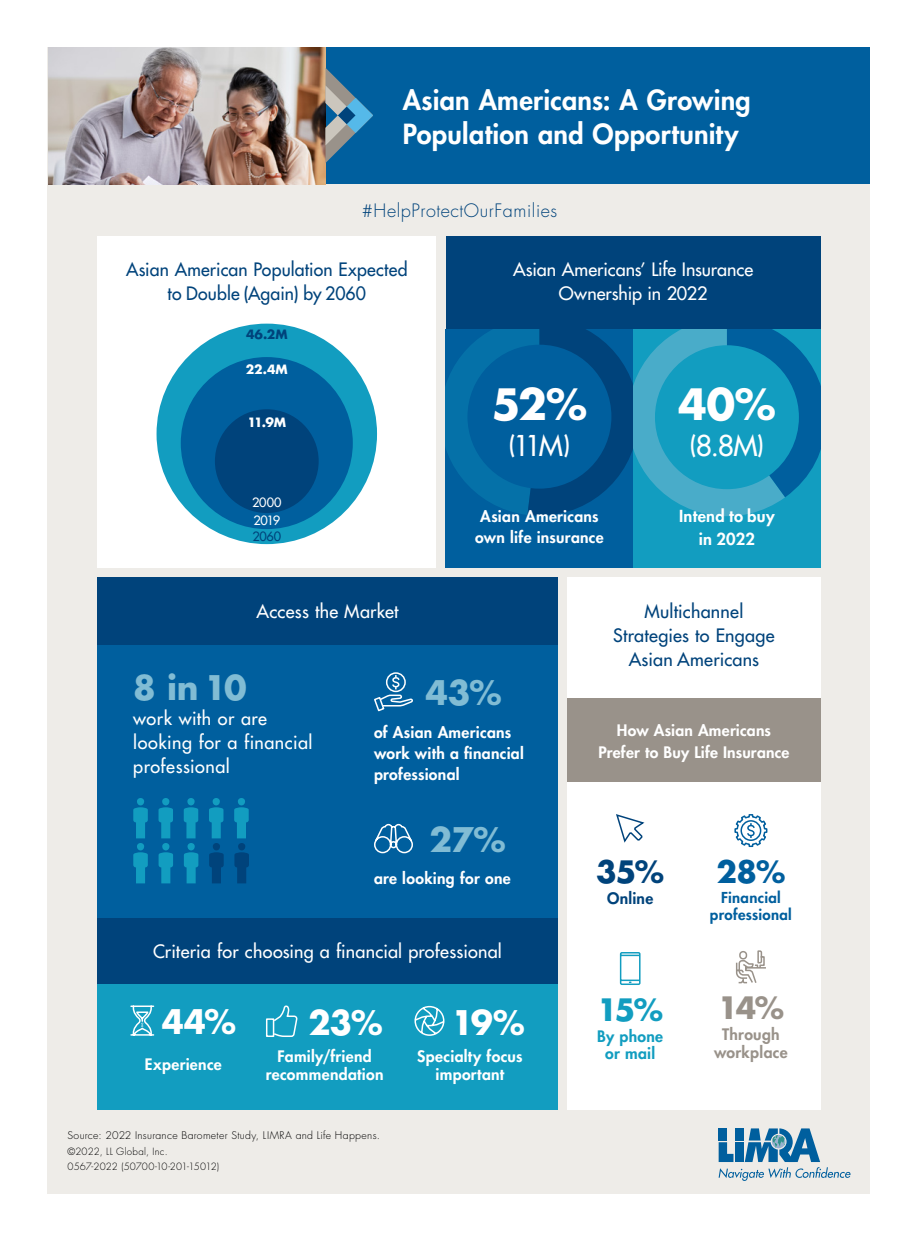
<style>
.page{position:relative;width:918px;height:1242px;background:#fff}
.page>*{position:absolute;margin:0;border:0;box-sizing:border-box;transform-origin:0 0}
.t1{font:700 42px "Futura Std";color:#fff}
.t2{font:700 33px "Futura Std";letter-spacing:-.015em;color:#81bcd4}
.t3{font:700 33px "Futura Std";color:#fff}
.t4{font:700 30px "Futura Std";color:#00437b}
.t5{font:700 30px "Futura Std";color:#129dc0}
.t6{font:700 30px "Futura Std";color:#99928a}
.t7{font:700 30px "Futura Std";color:#005f9e}
.t8{font:500 27.9px "Futura Std";color:#fff}
.t9{font:800 27px/34.5px "Futura Std";letter-spacing:.015em;color:#fff}
.t10{font:500 18px/24px "Futura Std";letter-spacing:.015em;color:#fff}
.t11{font:500 18px/24px "Futura Std";letter-spacing:.01em;color:#00437b;text-align:center}
.t12{font:500 18px/24px "Futura Std";letter-spacing:-.005em;color:#fff;text-align:center}
.t13{font:300 18px "Futura Std";letter-spacing:.03em;color:#00437b}
.t14{font:800 16.2px/22.5px "Futura Std";letter-spacing:.02em;color:#fff;text-align:center}
.t15{font:800 15.45px/21px "Futura Std";letter-spacing:.015em;color:#fff;text-align:center}
.t16{font:800 15.45px/18px "Futura Std";letter-spacing:.02em;color:#99928a;text-align:center}
.t17{font:800 15.45px/16.5px "Futura Std";letter-spacing:.02em;color:#129dc0;text-align:center}
.t18{font:800 15.45px "Futura Std";letter-spacing:.015em;color:#00437b}
.t19{font:800 14.7px/16.5px "Futura Std";letter-spacing:.015em;color:#005f9e;text-align:center}
.t20{font:700 12.45px "Futura Std";letter-spacing:-.015em;color:#fff}
.t21{font:500 12.45px/17.7px "Futura Std";letter-spacing:-.02em;color:#fff}
.t22{font:700 12.45px "Futura Std";color:#00437b}
.t23{font:500 12.45px "Futura Std";color:#00437b}
.t24{font:300 10.35px "Futura Std";letter-spacing:.03em;color:#000}
.t25{font:300 9.75px/15px "Futura Std";letter-spacing:.015em;color:#000}
.s1{font-size:23.55px}
</style>
<div class="page">
<div style="left:48px;top:48px;width:822px;height:1146px;background:#eeece8"></div>
<svg style="left:719px;top:1128px;width:132px;height:53px"></svg>
<div style="left:287px;top:48px;width:583px;height:136px;background:#005f9e"></div>
<img style="left:48px;top:48px;width:278px;height:136px">
<svg style="left:325px;top:68px;width:48px;height:95px"></svg>
<div style="left:446px;top:236px;width:375px;height:332px;background:#00437b"></div>
<div style="left:446px;top:329px;width:187px;height:239px;background:#005f9e"></div>
<div style="left:633px;top:329px;width:188px;height:239px;background:#129dc0"></div>
<svg style="left:446px;top:329px;width:375px;height:188px"></svg>
<div style="left:97px;top:236px;width:339px;height:332px;background:#fff"></div>
<div style="left:567px;top:577px;width:254px;height:533px;background:#fff"></div>
<div style="left:157px;top:324px;width:220px;height:220px;background:#129dc0;border-radius:50%"></div>
<div style="left:181px;top:357px;width:172px;height:172px;background:#005f9e;border-radius:50%"></div>
<div style="left:215px;top:409px;width:104px;height:104px;background:#00437b;border-radius:50%"></div>
<div style="left:97px;top:577px;width:461px;height:533px;background:#005f9e"></div>
<div style="left:97px;top:979px;width:461px;height:131px;background:#129dc0"></div>
<div style="left:386px;top:672px;width:20px;height:20px;border:2px solid #fff;border-radius:50%"></div>
<svg style="left:374px;top:675px;width:39px;height:37px"></svg>
<svg style="left:374px;top:823px;width:39px;height:31px"></svg>
<div style="left:97px;top:577px;width:461px;height:68px;background:#00437b"></div>
<svg style="left:133px;top:852px;width:15px;height:31px"></svg>
<div style="left:137px;top:843px;width:7px;height:7px;background:#129dc0;border-radius:50%"></div>
<svg style="left:159px;top:852px;width:14px;height:31px"></svg>
<div style="left:162px;top:843px;width:7px;height:7px;background:#129dc0;border-radius:50%"></div>
<svg style="left:184px;top:852px;width:14px;height:31px"></svg>
<div style="left:188px;top:843px;width:7px;height:7px;background:#129dc0;border-radius:50%"></div>
<svg style="left:209px;top:852px;width:15px;height:31px"></svg>
<div style="left:213px;top:843px;width:7px;height:7px;background:#00437b;border-radius:50%"></div>
<svg style="left:234px;top:852px;width:15px;height:31px"></svg>
<div style="left:238px;top:843px;width:7px;height:7px;background:#00437b;border-radius:50%"></div>
<svg style="left:133px;top:807px;width:15px;height:31px"></svg>
<div style="left:137px;top:798px;width:7px;height:7px;background:#129dc0;border-radius:50%"></div>
<svg style="left:159px;top:807px;width:14px;height:31px"></svg>
<div style="left:162px;top:798px;width:7px;height:7px;background:#129dc0;border-radius:50%"></div>
<svg style="left:184px;top:807px;width:14px;height:31px"></svg>
<div style="left:187px;top:798px;width:8px;height:7px;background:#129dc0;border-radius:50%"></div>
<svg style="left:209px;top:807px;width:14px;height:31px"></svg>
<div style="left:213px;top:798px;width:7px;height:7px;background:#129dc0;border-radius:50%"></div>
<svg style="left:234px;top:807px;width:15px;height:31px"></svg>
<div style="left:238px;top:798px;width:7px;height:7px;background:#129dc0;border-radius:50%"></div>
<div style="left:266px;top:1018px;width:8px;height:19px;border:2px solid #fff"></div>
<svg style="left:272px;top:1005px;width:26px;height:32px"></svg>
<svg style="left:414px;top:1005px;width:31px;height:31px"></svg>
<svg style="left:130px;top:1005px;width:25px;height:31px"></svg>
<div style="left:567px;top:698px;width:254px;height:84px;background:#99928a"></div>
<svg style="left:616px;top:814px;width:29px;height:29px"></svg>
<svg style="left:619px;top:952px;width:22px;height:33px"></svg>
<svg style="left:736px;top:950px;width:30px;height:34px"></svg>
<svg style="left:734px;top:814px;width:34px;height:34px"></svg>
<div style="left:97px;top:918px;width:461px;height:66px;background:#00437b"></div>
<h3 class="t9" style="left:403px;top:83px;width:350px">Asian Americans: A Growing<br>Population and Opportunity</h3>
<p class="t13" style="left:362px;top:200px;width:197px">#HelpProtectOurFamilies</p>
<p class="t11" style="left:126px;top:258px;width:283px">Asian American Population Expected to Double (Again) by 2060</p>
<p class="t22" style="left:246px;top:326px;width:43px">46.2M</p>
<p class="t20" style="left:246px;top:361px;width:43px">22.4M</p>
<p class="t20" style="left:248px;top:414px;width:40px">11.9M</p>
<p class="t21" style="left:252px;top:494px;width:31px">2000<br>2019</p>
<p class="t23" style="left:252px;top:529px;width:30px">2060</p>
<p class="t10" style="left:257px;top:599px;width:143px">Access the Market</p>
<p class="t12" style="left:513px;top:258px;width:241px">Asian Americans’ Life Insurance<br>Ownership in 2022</p>
<h1 class="t1" style="left:492px;top:376px;width:97px">52%</h1>
<h3 class="t8" style="left:509px;top:428px;width:63px"><span class="s1">(</span>11M<span class="s1">)</span></h3>
<p class="t15" style="left:475px;top:506px;width:130px">Asian Americans own life insurance</p>
<h1 class="t1" style="left:678px;top:376px;width:99px">40%</h1>
<h3 class="t8" style="left:690px;top:428px;width:76px"><span class="s1">(</span>8.8M<span class="s1">)</span></h3>
<p class="t14" style="left:679px;top:505px;width:97px">Intend to buy in 2022</p>
<p class="t11" style="left:613px;top:599px;width:163px">Multichannel<br>Strategies to Engage<br>Asian Americans</p>
<h2 class="t2" style="left:133px;top:665px;width:115px">8 in 10</h2>
<p class="t10" style="left:133px;top:706px;width:181px">work with or are looking for a financial professional</p>
<h2 class="t2" style="left:426px;top:671px;width:78px">43%</h2>
<p class="t15" style="left:374px;top:722px;width:151px;text-align:left">of Asian Americans work with a financial professional</p>
<h2 class="t2" style="left:430px;top:818px;width:78px">27%</h2>
<p class="t15" style="left:374px;top:867px;width:138px">are looking for one</p>
<p class="t10" style="left:153px;top:940px;width:350px">Criteria for choosing a financial professional</p>
<h2 class="t3" style="left:162px;top:1000px;width:76px">44%</h2>
<p class="t15" style="left:145px;top:1054px;width:78px">Experience</p>
<h2 class="t3" style="left:308px;top:1001px;width:76px">23%</h2>
<p class="t15" style="left:266px;top:1048px;width:119px;line-height:18px">Family/friend recommendation</p>
<p class="t24" style="left:68px;top:1129px;width:314px">Source: 2022 Insurance Barometer Study, LIMRA and Life Happens.</p>
<p class="t25" style="left:68px;top:1144px;width:153px">©2022, LL Global, Inc.<br>0567-2022 (50700-10-201-15012)</p>
<h2 class="t3" style="left:452px;top:1000px;width:74px">19%</h2>
<p class="t15" style="left:417px;top:1047px;width:107px;line-height:18px">Specialty focus important</p>
<p class="t15" style="left:598px;top:719px;width:193px;line-height:22.5px">How Asian Americans<br>Prefer to Buy Life Insurance</p>
<h3 class="t4" style="left:596px;top:852px;width:69px">35%</h3>
<p class="t18" style="left:607px;top:889px;width:48px">Online</p>
<h3 class="t5" style="left:597px;top:989px;width:67px">15%</h3>
<p class="t17" style="left:597px;top:1028px;width:67px">By phone or mail</p>
<h3 class="t7" style="left:716px;top:852px;width:70px">28%</h3>
<p class="t19" style="left:710px;top:890px;width:83px">Financial professional</p>
<h3 class="t6" style="left:718px;top:988px;width:68px">14%</h3>
<p class="t16" style="left:714px;top:1026px;width:75px">Through workplace</p>
</div>
